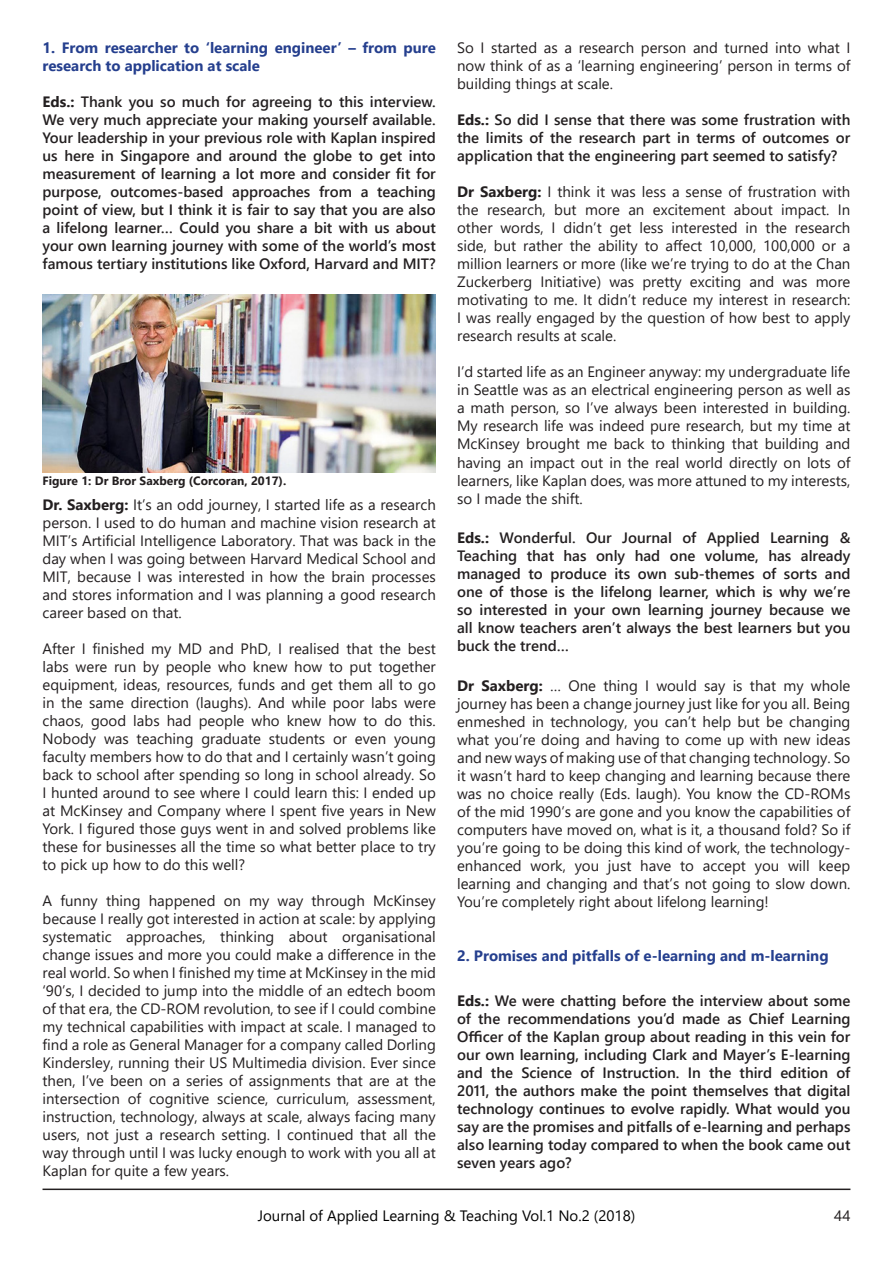
<style>
.page{position:relative;width:893px;height:1263px;background:#fff}
.page>*{position:absolute;margin:0;border:0;box-sizing:border-box;transform-origin:0 0}
.t1{font:15px/18px "Segoe UI";color:#231f20;text-align:justify}
.t2{font:600 15px/18px "Segoe UI";color:#231f20;text-align:justify}
.t3{font:700 15px/18px "Segoe UI";color:#253f8e}
.t4{font:15px "Segoe UI";color:#000}
.t5{font:700 12px "Segoe UI";color:#231f20}
.s1{font-weight:700}
</style>
<div class="page">
<img style="left:43px;top:294px;width:393px;height:179px">
<hr style="left:43px;top:1188px;width:807px;height:2px;background:#231f20">
<p class="t3" style="left:43px;top:38px;width:395px">1. From researcher to ‘learning engineer’ – from pure research to application at scale</p>
<p class="t2" style="left:43px;top:92px;width:395px"><span class="s1">Eds.:</span> Thank you so much for agreeing to this interview.<br>We very much appreciate your making yourself available.<br>Your leadership in your previous role with Kaplan inspired us here in Singapore and around the globe to get into measurement of learning a lot more and consider fit for purpose, outcomes-based approaches from a teaching point of view, but I think it is fair to say that you are also a lifelong learner… Could you share a bit with us about your own learning journey with some of the world’s most famous tertiary institutions like Oxford, Harvard and MIT?</p>
<p class="t1" style="left:457px;top:38px;width:395px">So I started as a research person and turned into what I now think of as a ‘learning engineering’ person in terms of building things at scale.</p>
<p class="t2" style="left:457px;top:110px;width:395px"><span class="s1">Eds.:</span> So did I sense that there was some frustration with the limits of the research part in terms of outcomes or application that the engineering part seemed to satisfy?</p>
<p class="t1" style="left:457px;top:182px;width:395px"><span class="s1">Dr Saxberg:</span> I think it was less a sense of frustration with the research, but more an excitement about impact. In other words, I didn’t get less interested in the research side, but rather the ability to affect 10,000, 100,000 or a million learners or more (like we’re trying to do at the Chan Zuckerberg Initiative) was pretty exciting and was more motivating to me. It didn’t reduce my interest in research:<br>I was really engaged by the question of how best to apply research results at scale.</p>
<p class="t1" style="left:457px;top:362px;width:395px">I’d started life as an Engineer anyway: my undergraduate life in Seattle was as an electrical engineering person as well as a math person, so I’ve always been interested in building.<br>My research life was indeed pure research, but my time at McKinsey brought me back to thinking that building and having an impact out in the real world directly on lots of learners, like Kaplan does, was more attuned to my interests, so I made the shift.</p>
<p class="t2" style="left:457px;top:528px;width:395px"><span class="s1">Eds.:</span> Wonderful. Our Journal of Applied Learning &amp; Teaching that has only had one volume, has already managed to produce its own sub-themes of sorts and one of those is the lifelong learner, which is why we’re so interested in your own learning journey because we all know teachers aren’t always the best learners but you buck the trend…</p>
<p class="t1" style="left:457px;top:675px;width:395px"><span class="s1">Dr Saxberg:</span> … One thing I would say is that my whole journey has been a change journey just like for you all. Being enmeshed in technology, you can’t help but be changing what you’re doing and having to come up with new ideas and new ways of making use of that changing technology. So it wasn’t hard to keep changing and learning because there was no choice really (Eds. laugh). You know the CD-ROMs of the mid 1990’s are gone and you know the capabilities of computers have moved on, what is it, a thousand fold? So if you’re going to be doing this kind of work, the technology&shy;enhanced work, you just have to accept you will keep learning and changing and that’s not going to slow down.<br>You’re completely right about lifelong learning!</p>
<p class="t3" style="left:457px;top:945px;width:373px">2. Promises and pitfalls of e-learning and m-learning</p>
<p class="t2" style="left:457px;top:990px;width:395px"><span class="s1">Eds.:</span> We were chatting before the interview about some of the recommendations you’d made as Chief Learning Officer of the Kaplan group about reading in this vein for our own learning, including Clark and Mayer’s E-learning and the Science of Instruction. In the third edition of 2011, the authors make the point themselves that digital technology continues to evolve rapidly. What would you say are the promises and pitfalls of e-learning and perhaps also learning today compared to when the book came out seven years ago?</p>
<p class="t4" style="left:258px;top:1201px;width:379px">Journal of Applied Learning &amp; Teaching Vol.1 No.2 (2018)</p>
<p class="t1" style="left:834px;top:1205px;width:18px">44</p>
<p class="t5" style="left:43px;top:469px;width:245px">Figure 1: Dr Bror Saxberg (Corcoran, 2017).</p>
<p class="t1" style="left:43px;top:494px;width:395px"><span class="s1">Dr. Saxberg:</span> It’s an odd journey, I started life as a research person. I used to do human and machine vision research at MIT’s Artificial Intelligence Laboratory. That was back in the day when I was going between Harvard Medical School and MIT, because I was interested in how the brain processes and stores information and I was planning a good research career based on that.</p>
<p class="t1" style="left:43px;top:638px;width:395px">After I finished my MD and PhD, I realised that the best labs were run by people who knew how to put together equipment, ideas, resources, funds and get them all to go in the same direction (laughs). And while poor labs were chaos, good labs had people who knew how to do this.<br>Nobody was teaching graduate students or even young faculty members how to do that and I certainly wasn’t going back to school after spending so long in school already. So I hunted around to see where I could learn this: I ended up at McKinsey and Company where I spent five years in New York. I figured those guys went in and solved problems like these for businesses all the time so what better place to try to pick up how to do this well?</p>
<p class="t1" style="left:43px;top:890px;width:395px">A funny thing happened on my way through McKinsey because I really got interested in action at scale: by applying systematic approaches, thinking about organisational change issues and more you could make a difference in the real world. So when I finished my time at McKinsey in the mid ‘90’s, I decided to jump into the middle of an edtech boom of that era, the CD-ROM revolution, to see if I could combine my technical capabilities with impact at scale. I managed to find a role as General Manager for a company called Dorling Kindersley, running their US Multimedia division. Ever since then, I’ve been on a series of assignments that are at the intersection of cognitive science, curriculum, assessment, instruction, technology, always at scale, always facing many users, not just a research setting. I continued that all the way through until I was lucky enough to work with you all at Kaplan for quite a few years.</p>
</div>
